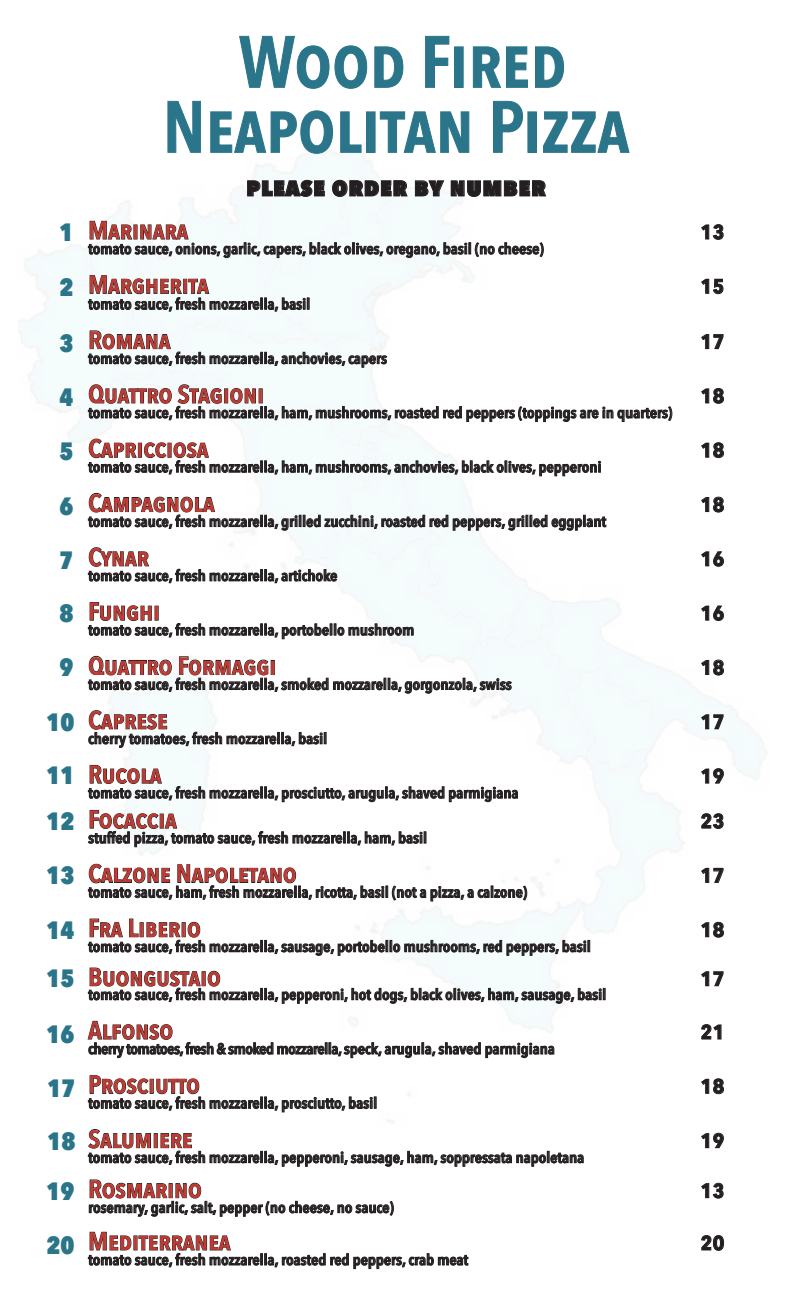
<style>
.page{position:relative;width:792px;height:1296px;background:#fff}
.page>*{position:absolute;margin:0;border:0;box-sizing:border-box;transform-origin:0 0}
.t1{font:600 72px "Avenir Next Condensed";color:#2a7589}
.t2{font:600 25px "Avenir Next Condensed";color:#be3931;scale:1.07 1}
.t3{font:600 25px "Avenir Next Condensed";color:#231f20;scale:1.07 1}
.t4{font:800 25px "Avenir Next Condensed";color:#2a7589}
.t5{font:800 25px "Avenir Next Condensed";letter-spacing:.03em;color:#231f20;scale:1.07 1}
.t6{font:600 15px "Avenir Next Condensed";color:#231f20;scale:1.07 1}
.t7{font:600 15px "Avenir Next Condensed";letter-spacing:-.025em;color:#231f20;scale:1.07 1}
</style>
<div class="page">
<img style="left:18px;top:111px;width:749px;height:1038px">
<svg style="left:239px;top:36px;width:128px;height:53px"></svg>
<svg style="left:374px;top:46px;width:29px;height:42px"></svg>
<svg style="left:425px;top:36px;width:24px;height:52px"></svg>
<svg style="left:473px;top:46px;width:55px;height:42px"></svg>
<svg style="left:535px;top:46px;width:29px;height:42px"></svg>
<svg style="left:167px;top:101px;width:34px;height:52px"></svg>
<svg style="left:210px;top:110px;width:123px;height:44px"></svg>
<svg style="left:340px;top:111px;width:22px;height:42px"></svg>
<svg style="left:380px;top:111px;width:89px;height:42px"></svg>
<svg style="left:493px;top:101px;width:30px;height:52px"></svg>
<svg style="left:543px;top:111px;width:86px;height:42px"></svg>
<svg style="left:702px;top:224px;width:21px;height:16px"></svg>
<svg style="left:88px;top:221px;width:456px;height:37px"></svg>
<svg style="left:702px;top:279px;width:21px;height:15px"></svg>
<svg style="left:88px;top:275px;width:221px;height:36px"></svg>
<svg style="left:702px;top:334px;width:21px;height:15px"></svg>
<svg style="left:88px;top:331px;width:299px;height:36px"></svg>
<svg style="left:702px;top:388px;width:22px;height:15px"></svg>
<svg style="left:88px;top:385px;width:584px;height:37px"></svg>
<svg style="left:702px;top:443px;width:22px;height:15px"></svg>
<svg style="left:88px;top:439px;width:513px;height:37px"></svg>
<svg style="left:702px;top:497px;width:22px;height:15px"></svg>
<svg style="left:88px;top:493px;width:518px;height:37px"></svg>
<svg style="left:702px;top:552px;width:22px;height:14px"></svg>
<svg style="left:88px;top:548px;width:249px;height:35px"></svg>
<svg style="left:702px;top:606px;width:22px;height:15px"></svg>
<svg style="left:88px;top:602px;width:325px;height:37px"></svg>
<svg style="left:702px;top:660px;width:22px;height:15px"></svg>
<svg style="left:88px;top:656px;width:424px;height:37px"></svg>
<svg style="left:702px;top:715px;width:21px;height:14px"></svg>
<svg style="left:89px;top:710px;width:237px;height:38px"></svg>
<svg style="left:702px;top:769px;width:22px;height:14px"></svg>
<svg style="left:88px;top:765px;width:430px;height:37px"></svg>
<svg style="left:702px;top:814px;width:21px;height:15px"></svg>
<svg style="left:88px;top:810px;width:338px;height:37px"></svg>
<svg style="left:702px;top:868px;width:21px;height:15px"></svg>
<svg style="left:88px;top:864px;width:439px;height:37px"></svg>
<svg style="left:702px;top:922px;width:22px;height:15px"></svg>
<svg style="left:88px;top:919px;width:502px;height:37px"></svg>
<svg style="left:702px;top:972px;width:21px;height:14px"></svg>
<svg style="left:88px;top:968px;width:517px;height:36px"></svg>
<svg style="left:702px;top:1024px;width:19px;height:15px"></svg>
<svg style="left:88px;top:1021px;width:466px;height:37px"></svg>
<svg style="left:702px;top:1079px;width:22px;height:15px"></svg>
<svg style="left:88px;top:1075px;width:288px;height:37px"></svg>
<svg style="left:702px;top:1133px;width:22px;height:15px"></svg>
<svg style="left:88px;top:1129px;width:495px;height:37px"></svg>
<svg style="left:702px;top:1183px;width:21px;height:15px"></svg>
<svg style="left:89px;top:1180px;width:305px;height:36px"></svg>
<svg style="left:702px;top:1235px;width:22px;height:16px"></svg>
<svg style="left:88px;top:1232px;width:380px;height:37px"></svg>
<svg style="left:247px;top:180px;width:78px;height:17px"></svg>
<svg style="left:332px;top:180px;width:75px;height:17px"></svg>
<svg style="left:415px;top:181px;width:29px;height:15px"></svg>
<svg style="left:451px;top:181px;width:95px;height:16px"></svg>
<p class="t4" style="left:60px;top:217px;width:15px">1</p>
<p class="t4" style="left:60px;top:272px;width:15px">2</p>
<p class="t4" style="left:60px;top:328px;width:15px">3</p>
<p class="t4" style="left:60px;top:381px;width:15px">4</p>
<p class="t4" style="left:60px;top:435px;width:15px">5</p>
<p class="t4" style="left:60px;top:490px;width:15px">6</p>
<p class="t4" style="left:60px;top:545px;width:15px">7</p>
<p class="t4" style="left:60px;top:598px;width:15px">8</p>
<p class="t4" style="left:60px;top:651px;width:15px">9</p>
<p class="t4" style="left:46px;top:707px;width:29px">10</p>
<p class="t4" style="left:46px;top:760px;width:30px">11</p>
<p class="t4" style="left:46px;top:805px;width:29px">12</p>
<p class="t4" style="left:46px;top:860px;width:29px">13</p>
<p class="t4" style="left:46px;top:914px;width:29px">14</p>
<p class="t4" style="left:46px;top:962px;width:29px">15</p>
<p class="t4" style="left:46px;top:1019px;width:29px">16</p>
<p class="t4" style="left:47px;top:1073px;width:29px">17</p>
<p class="t4" style="left:47px;top:1126px;width:30px">18</p>
<p class="t4" style="left:46px;top:1176px;width:29px">19</p>
<p class="t4" style="left:46px;top:1229px;width:30px">20</p>
<p class="t1" style="left:239px;top:0;width:329px">Wood Fired</p>
<p class="t1" style="left:163px;top:65px;width:468px">Neapolitan Pizza</p>
<p class="t5" style="left:246px;top:172px;width:281px">PLEASE ORDER BY NUMBER</p>
<p class="t2" style="left:88px;top:209px;width:95px">Marinara</p>
<p class="t3" style="left:700px;top:209px;width:24px">13</p>
<p class="t6" style="left:88px;top:236px;width:427px">tomato sauce, onions, garlic, capers, black olives, oregano, basil (no cheese)</p>
<p class="t2" style="left:88px;top:263px;width:114px">Margherita</p>
<p class="t3" style="left:700px;top:263px;width:24px">15</p>
<p class="t6" style="left:88px;top:291px;width:209px">tomato sauce, fresh mozzarella, basil</p>
<p class="t2" style="left:88px;top:318px;width:78px">Romana</p>
<p class="t3" style="left:700px;top:318px;width:24px">17</p>
<p class="t6" style="left:88px;top:345px;width:281px">tomato sauce, fresh mozzarella, anchovies, capers</p>
<p class="t2" style="left:88px;top:373px;width:166px">Quattro Stagioni</p>
<p class="t3" style="left:700px;top:373px;width:24px">18</p>
<p class="t6" style="left:88px;top:400px;width:547px">tomato sauce, fresh mozzarella, ham, mushrooms, roasted red peppers (toppings are in quarters)</p>
<p class="t2" style="left:88px;top:427px;width:114px">Capricciosa</p>
<p class="t3" style="left:700px;top:427px;width:24px">18</p>
<p class="t6" style="left:88px;top:454px;width:481px">tomato sauce, fresh mozzarella, ham, mushrooms, anchovies, black olives, pepperoni</p>
<p class="t2" style="left:88px;top:481px;width:120px">Campagnola</p>
<p class="t3" style="left:700px;top:481px;width:24px">18</p>
<p class="t6" style="left:88px;top:508px;width:486px">tomato sauce, fresh mozzarella, grilled zucchini, roasted red peppers, grilled eggplant</p>
<p class="t2" style="left:88px;top:536px;width:58px">Cynar</p>
<p class="t3" style="left:700px;top:536px;width:24px">16</p>
<p class="t6" style="left:88px;top:563px;width:234px">tomato sauce, fresh mozzarella, artichoke</p>
<p class="t2" style="left:88px;top:590px;width:69px">Funghi</p>
<p class="t3" style="left:700px;top:590px;width:24px">16</p>
<p class="t6" style="left:88px;top:617px;width:306px">tomato sauce, fresh mozzarella, portobello mushroom</p>
<p class="t2" style="left:88px;top:644px;width:177px">Quattro Formaggi</p>
<p class="t3" style="left:700px;top:644px;width:24px">18</p>
<p class="t6" style="left:88px;top:671px;width:397px">tomato sauce, fresh mozzarella, smoked mozzarella, gorgonzola, swiss</p>
<p class="t2" style="left:88px;top:698px;width:76px">Caprese</p>
<p class="t3" style="left:700px;top:698px;width:24px">17</p>
<p class="t6" style="left:88px;top:726px;width:225px">cherry tomatoes, fresh mozzarella, basil</p>
<p class="t2" style="left:88px;top:753px;width:70px">Rucola</p>
<p class="t3" style="left:700px;top:753px;width:24px">19</p>
<p class="t6" style="left:88px;top:780px;width:404px">tomato sauce, fresh mozzarella, prosciutto, arugula, shaved parmigiana</p>
<p class="t2" style="left:88px;top:798px;width:84px">Focaccia</p>
<p class="t3" style="left:700px;top:798px;width:24px">23</p>
<p class="t6" style="left:88px;top:825px;width:318px">stuffed pizza, tomato sauce, fresh mozzarella, ham, basil</p>
<p class="t2" style="left:88px;top:852px;width:196px">Calzone Napoletano</p>
<p class="t3" style="left:700px;top:852px;width:24px">17</p>
<p class="t6" style="left:88px;top:879px;width:412px">tomato sauce, ham, fresh mozzarella, ricotta, basil (not a pizza, a calzone)</p>
<p class="t2" style="left:88px;top:906px;width:107px">Fra Liberio</p>
<p class="t3" style="left:700px;top:906px;width:24px">18</p>
<p class="t6" style="left:88px;top:934px;width:471px">tomato sauce, fresh mozzarella, sausage, portobello mushrooms, red peppers, basil</p>
<p class="t2" style="left:88px;top:955px;width:125px">Buongustaio</p>
<p class="t3" style="left:700px;top:955px;width:24px">17</p>
<p class="t6" style="left:88px;top:982px;width:486px">tomato sauce, fresh mozzarella, pepperoni, hot dogs, black olives, ham, sausage, basil</p>
<p class="t2" style="left:88px;top:1009px;width:81px">Alfonso</p>
<p class="t3" style="left:700px;top:1009px;width:24px">21</p>
<p class="t7" style="left:88px;top:1036px;width:438px">cherry tomatoes, fresh &amp; smoked mozzarella, speck, arugula, shaved parmigiana</p>
<p class="t2" style="left:88px;top:1063px;width:106px">Prosciutto</p>
<p class="t3" style="left:700px;top:1063px;width:24px">18</p>
<p class="t6" style="left:88px;top:1090px;width:272px">tomato sauce, fresh mozzarella, prosciutto, basil</p>
<p class="t2" style="left:88px;top:1117px;width:99px">Salumiere</p>
<p class="t3" style="left:700px;top:1117px;width:24px">19</p>
<p class="t6" style="left:88px;top:1144px;width:465px">tomato sauce, fresh mozzarella, pepperoni, sausage, ham, soppressata napoletana</p>
<p class="t2" style="left:88px;top:1167px;width:108px">Rosmarino</p>
<p class="t3" style="left:700px;top:1167px;width:24px">13</p>
<p class="t6" style="left:88px;top:1194px;width:287px">rosemary, garlic, salt, pepper (no cheese, no sauce)</p>
<p class="t2" style="left:88px;top:1220px;width:134px">Mediterranea</p>
<p class="t3" style="left:700px;top:1220px;width:24px">20</p>
<p class="t6" style="left:88px;top:1247px;width:357px">tomato sauce, fresh mozzarella, roasted red peppers, crab meat</p>
</div>
